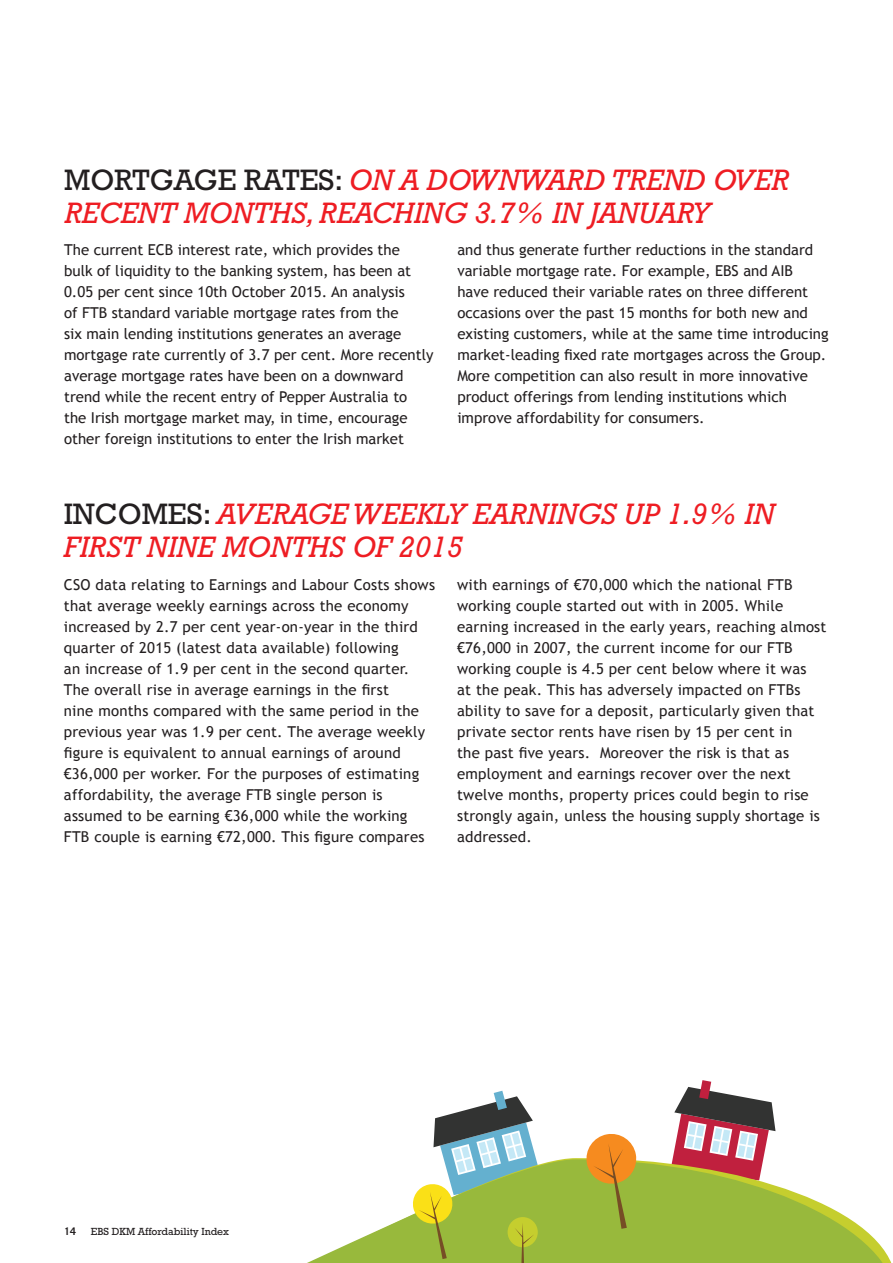
<style>
.page{position:relative;width:893px;height:1263px;background:#fff}
.page>*{position:absolute;margin:0;border:0;box-sizing:border-box;transform-origin:0 0}
.body{font:italic 30px/33px "Rockwell Std";color:#ee1d23}
.body-2{font:15px/21px "Trebuchet MS";letter-spacing:.015em;color:#231f20}
.t1{font:10.5px "Rockwell Std";color:#231f20}
.t2{font:700 10.5px "Trade Gothic LT Std";color:#231f20}
.s1{font-style:normal;color:#231f20}
</style>
<div class="page">
<svg style="left:672px;top:1080px;width:103px;height:78px"></svg>
<svg style="left:307px;top:1159px;width:585px;height:104px;fill:#98b93c"></svg>
<svg style="left:411px;top:1091px;width:130px;height:172px"></svg>
<svg style="left:584px;top:1134px;width:54px;height:95px;background:#bfa73e"></svg>
<p class="body" style="left:64px;top:164px;width:726px"><span class="s1">MORTGAGE RATES:</span> ON A DOWNWARD TREND OVER<br>RECENT MONTHS, REACHING 3.7% IN JANUARY</p>
<p class="body-2" style="left:64px;top:239px;width:371px">The current ECB interest rate, which provides the<br>bulk of liquidity to the banking system, has been at 0.05 per cent since 10th October 2015. An analysis<br>of FTB standard variable mortgage rates from the<br>six main lending institutions generates an average mortgage rate currently of 3.7 per cent. More recently average mortgage rates have been on a downward trend while the recent entry of Pepper Australia to<br>the Irish mortgage market may, in time, encourage other foreign institutions to enter the Irish market</p>
<p class="body-2" style="left:457px;top:239px;width:373px">and thus generate further reductions in the standard variable mortgage rate. For example, EBS and AIB<br>have reduced their variable rates on three different occasions over the past 15 months for both new and existing customers, while at the same time introducing market-leading fixed rate mortgages across the Group.<br>More competition can also result in more innovative product offerings from lending institutions which improve affordability for consumers.</p>
<p class="body" style="left:64px;top:497px;width:711px"><span class="s1">INCOMES:</span> AVERAGE WEEKLY EARNINGS UP 1.9% IN<br>FIRST NINE MONTHS OF 2015</p>
<p class="body-2" style="left:64px;top:575px;width:373px">CSO data relating to Earnings and Labour Costs shows that average weekly earnings across the economy increased by 2.7 per cent year-on-year in the third quarter of 2015 (latest data available) following<br>an increase of 1.9 per cent in the second quarter.<br>The overall rise in average earnings in the first<br>nine months compared with the same period in the previous year was 1.9 per cent. The average weekly figure is equivalent to annual earnings of around €36,000 per worker. For the purposes of estimating affordability, the average FTB single person is assumed to be earning €36,000 while the working FTB couple is earning €72,000. This figure compares</p>
<p class="body-2" style="left:457px;top:575px;width:371px">with earnings of €70,000 which the national FTB working couple started out with in 2005. While earning increased in the early years, reaching almost €76,000 in 2007, the current income for our FTB working couple is 4.5 per cent below where it was<br>at the peak. This has adversely impacted on FTBs ability to save for a deposit, particularly given that private sector rents have risen by 15 per cent in<br>the past five years. Moreover the risk is that as employment and earnings recover over the next twelve months, property prices could begin to rise strongly again, unless the housing supply shortage is addressed.</p>
<p class="t2" style="left:64px;top:1225px;width:13px">14</p>
<p class="t1" style="left:91px;top:1225px;width:140px">EBS DKM Affordability Index</p>
</div>
